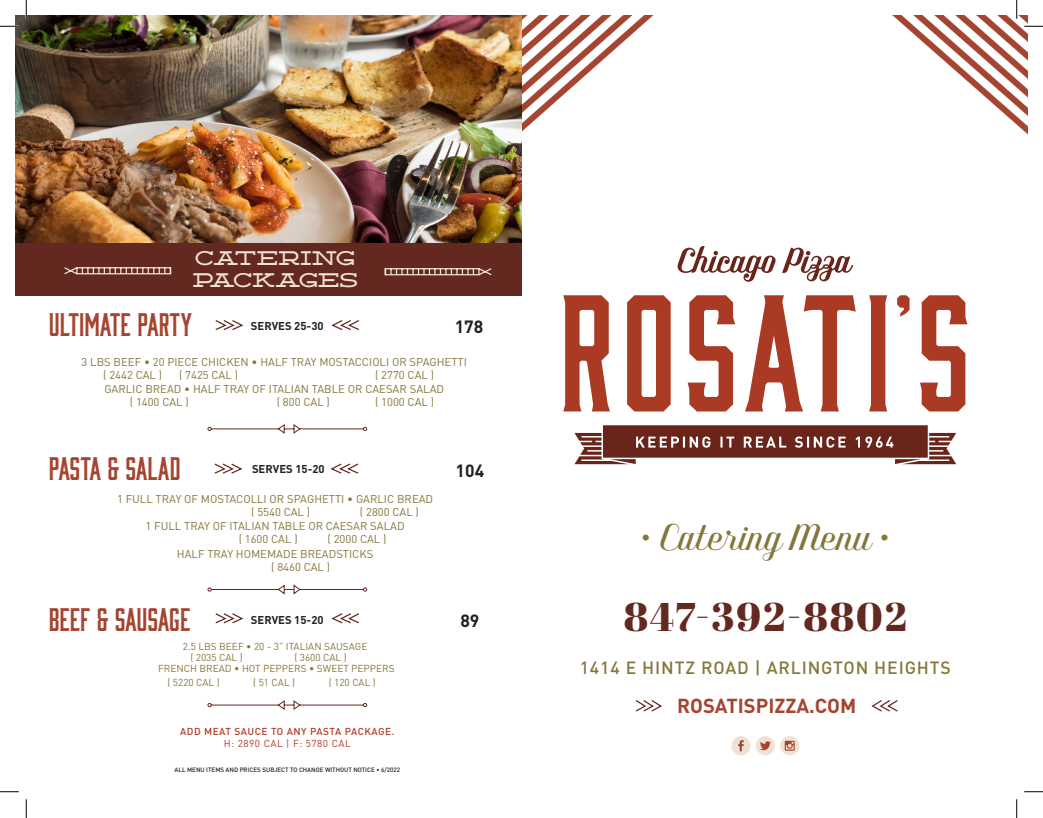
<style>
.page{position:relative;width:1043px;height:818px;background:#fff}
.page>*{position:absolute;margin:0;border:0;box-sizing:border-box;transform-origin:0 0}
.t1{font:40px "Abril Fatface";letter-spacing:.05em;color:#632920}
.t2{font:32.5px "Benson Script No 10";color:#84773b}
.t3{font:30px "Bourbon";color:#a54430}
.t4{font:700 20px "DIN";color:#a54430}
.t5{font:18.75px "Deming EP";color:#efe1d3}
.t6{font:500 17.5px "DIN";letter-spacing:.05em;color:#84773b}
.t7{font:700 17.5px "DIN";color:#231f20}
.t8{font:11.25px "DIN";color:#84773b}
.t9{font:700 11.25px "DIN";color:#231f20}
.t10{font:10px "DIN";color:#84773b}
.t11{font:500 10px "DIN";letter-spacing:.05em;color:#b23b28}
.t12{font:10px "DIN";letter-spacing:.05em;color:#b23b28}
.t13{font:500 6.25px "DIN";color:#231f20}
</style>
<div class="page">
<svg style="left:677px;top:246px;width:98px;height:36px"></svg>
<svg style="left:782px;top:247px;width:71px;height:34px"></svg>
<svg style="left:574px;top:425px;width:382px;height:39px"></svg>
<svg style="left:563px;top:295px;width:47px;height:116px"></svg>
<svg style="left:627px;top:295px;width:43px;height:116px"></svg>
<svg style="left:687px;top:295px;width:48px;height:116px"></svg>
<svg style="left:745px;top:295px;width:110px;height:116px"></svg>
<svg style="left:869px;top:295px;width:18px;height:116px"></svg>
<svg style="left:897px;top:295px;width:12px;height:21px"></svg>
<svg style="left:920px;top:295px;width:47px;height:116px"></svg>
<div style="left:15px;top:243px;width:506px;height:53px;background:#632920"></div>
<svg style="left:384px;top:268px;width:108px;height:8px"></svg>
<svg style="left:64px;top:267px;width:108px;height:8px"></svg>
<img style="left:521px;top:15px;width:133px;height:131px">
<svg style="left:207px;top:700px;width:160px;height:10px"></svg>
<svg style="left:207px;top:584px;width:160px;height:10px"></svg>
<svg style="left:207px;top:424px;width:160px;height:10px"></svg>
<div style="left:731px;top:736px;width:19px;height:19px;background:#efe1d3;border-radius:50%"></div>
<div style="left:755px;top:736px;width:20px;height:19px;background:#efe1d3;border-radius:50%"></div>
<svg style="left:780px;top:736px;width:19px;height:19px"></svg>
<svg style="left:738px;top:740px;width:5px;height:11px"></svg>
<svg style="left:760px;top:741px;width:10px;height:9px"></svg>
<svg style="left:784px;top:740px;width:10px;height:10px"></svg>
<svg style="left:871px;top:700px;width:27px;height:12px"></svg>
<svg style="left:635px;top:700px;width:27px;height:12px"></svg>
<img style="left:892px;top:15px;width:136px;height:120px">
<svg style="left:330px;top:463px;width:29px;height:11px"></svg>
<svg style="left:214px;top:463px;width:29px;height:11px"></svg>
<svg style="left:331px;top:320px;width:28px;height:10px"></svg>
<svg style="left:215px;top:320px;width:29px;height:10px"></svg>
<svg style="left:331px;top:613px;width:28px;height:11px"></svg>
<svg style="left:215px;top:613px;width:29px;height:11px"></svg>
<img style="left:15px;top:15px;width:506px;height:228px">
<svg style="left:0;top:25px;width:19px;height:2px"></svg>
<svg style="left:1024px;top:25px;width:18px;height:2px"></svg>
<svg style="left:0;top:791px;width:19px;height:1px"></svg>
<svg style="left:1024px;top:791px;width:18px;height:1px"></svg>
<svg style="left:25px;top:0;width:2px;height:19px"></svg>
<svg style="left:25px;top:799px;width:2px;height:19px"></svg>
<svg style="left:1015px;top:0;width:2px;height:19px"></svg>
<svg style="left:1016px;top:799px;width:1px;height:19px"></svg>
<p class="t5" style="left:195px;top:247px;width:161px">CATERING</p>
<p class="t5" style="left:192px;top:270px;width:167px">PACKAGES</p>
<p class="t3" style="left:49px;top:306px;width:145px">ULTIMATE PARTY</p>
<p class="t7" style="left:455px;top:315px;width:30px">178</p>
<p class="t9" style="left:251px;top:319px;width:74px">SERVES 25-30</p>
<p class="t8" style="left:82px;top:354px;width:387px">3 LBS BEEF • 20 PIECE CHICKEN • HALF TRAY MOSTACCIOLI OR SPAGHETTI</p>
<p class="t8" style="left:104px;top:382px;width:341px">GARLIC BREAD • HALF TRAY OF ITALIAN TABLE OR CAESAR SALAD</p>
<p class="t8" style="left:103px;top:368px;width:60px">( 2442 CAL )</p>
<p class="t8" style="left:179px;top:368px;width:60px">( 7425 CAL )</p>
<p class="t8" style="left:375px;top:368px;width:60px">( 2770 CAL )</p>
<p class="t8" style="left:130px;top:395px;width:60px">( 1400 CAL )</p>
<p class="t8" style="left:277px;top:395px;width:55px">( 800 CAL )</p>
<p class="t8" style="left:375px;top:395px;width:60px">( 1000 CAL )</p>
<p class="t3" style="left:49px;top:450px;width:133px">PASTA &amp; SALAD</p>
<p class="t8" style="left:117px;top:491px;width:318px">1 FULL TRAY OF MOSTACOLLI OR SPAGHETTI • GARLIC BREAD</p>
<p class="t8" style="left:146px;top:519px;width:260px">1 FULL TRAY OF ITALIAN TABLE OR CAESAR SALAD</p>
<p class="t8" style="left:177px;top:546px;width:198px">HALF TRAY HOMEMADE BREADSTICKS</p>
<p class="t9" style="left:252px;top:462px;width:74px">SERVES 15-20</p>
<p class="t8" style="left:251px;top:505px;width:60px">( 5540 CAL )</p>
<p class="t8" style="left:360px;top:505px;width:60px">( 2800 CAL )</p>
<p class="t8" style="left:239px;top:531px;width:60px">( 1600 CAL )</p>
<p class="t8" style="left:327px;top:531px;width:60px">( 2000 CAL )</p>
<p class="t8" style="left:271px;top:559px;width:60px">( 8460 CAL )</p>
<p class="t3" style="left:49px;top:601px;width:143px">BEEF &amp; SAUSAGE</p>
<p class="t10" style="left:183px;top:639px;width:186px">2.5 LBS BEEF • 20 - 3” ITALIAN SAUSAGE</p>
<p class="t10" style="left:158px;top:662px;width:238px">FRENCH BREAD • HOT PEPPERS • SWEET PEPPERS</p>
<p class="t9" style="left:251px;top:612px;width:74px">SERVES 15-20</p>
<p class="t10" style="left:190px;top:651px;width:54px">( 2035 CAL )</p>
<p class="t10" style="left:294px;top:651px;width:54px">( 3600 CAL )</p>
<p class="t10" style="left:167px;top:676px;width:54px">( 5220 CAL )</p>
<p class="t10" style="left:253px;top:676px;width:43px">( 51 CAL )</p>
<p class="t10" style="left:329px;top:676px;width:49px">( 120 CAL )</p>
<p class="t11" style="left:180px;top:725px;width:216px">ADD MEAT SAUCE TO ANY PASTA PACKAGE.</p>
<p class="t12" style="left:224px;top:736px;width:128px">H: 2890 CAL | F: 5780 CAL</p>
<p class="t13" style="left:174px;top:765px;width:227px">ALL MENU ITEMS AND PRICES SUBJECT TO CHANGE WITHOUT NOTICE • 6/2022</p>
<p class="t7" style="left:455px;top:459px;width:30px">104</p>
<p class="t7" style="left:460px;top:608px;width:21px">89</p>
<p class="t2" style="left:640px;top:514px;width:251px">• Catering Menu •</p>
<p class="t1" style="left:623px;top:588px;width:285px">847-392-8802</p>
<p class="t6" style="left:580px;top:656px;width:372px">1414 E HINTZ ROAD | ARLINGTON HEIGHTS</p>
<p class="t4" style="left:677px;top:692px;width:181px">ROSATISPIZZA.COM</p>
</div>
